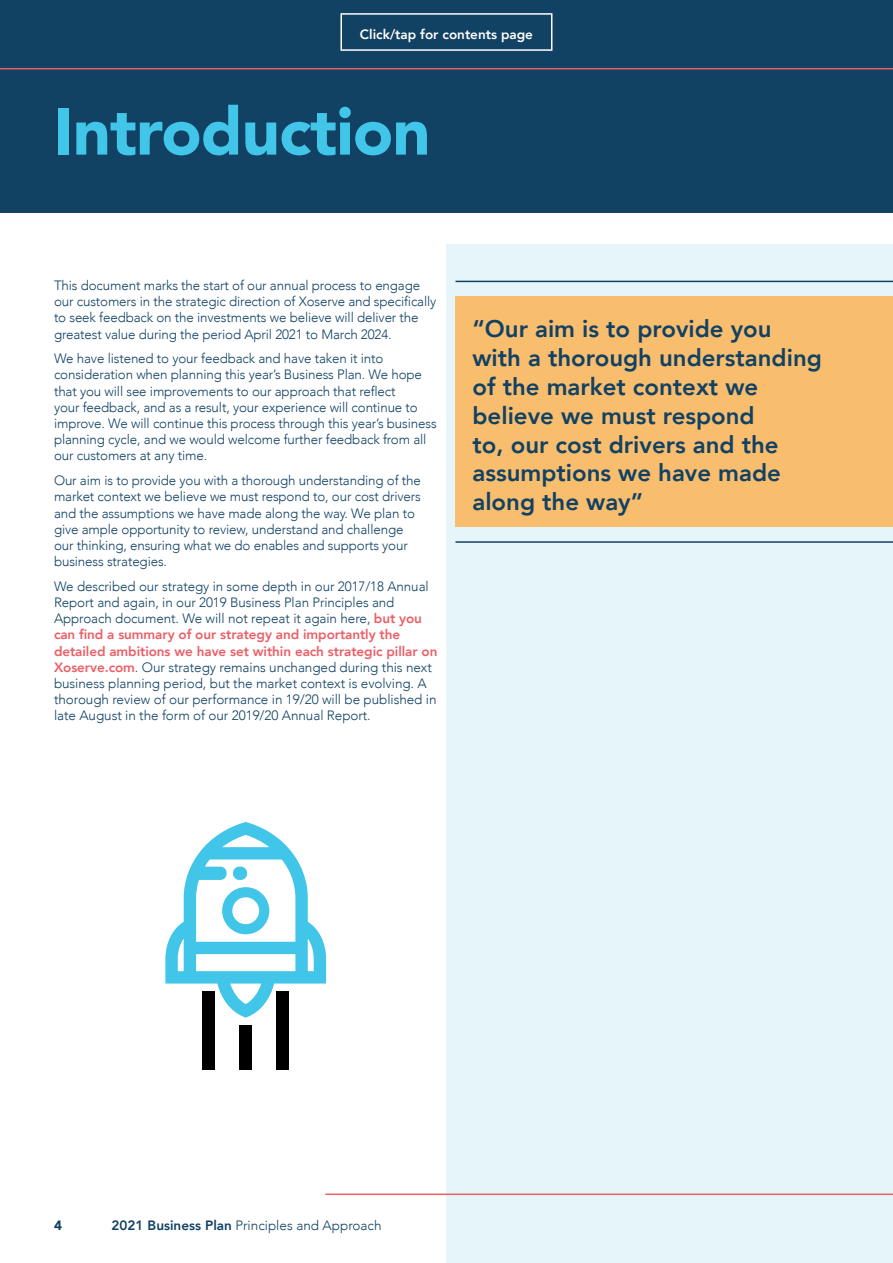
<style>
.page{position:relative;width:893px;height:1263px;background:#fff}
.page>*{position:absolute;margin:0;border:0;box-sizing:border-box;transform-origin:0 0}
.t1{font:900 66px "Avenir";letter-spacing:-.01em;color:#41c5e8}
.t2{font:800 24px/28.8px "Avenir";color:#114163}
.t3{font:300 13.5px/16.2px "Avenir";letter-spacing:-.01em;color:#114163}
.t4{font:800 13.5px "Avenir";color:#fff}
.t5{font:900 13.5px "Avenir";color:#114163}
.s1{font-weight:800;color:#eb5f67}
.s2{font-weight:800}
</style>
<div class="page">
<div style="left:0;top:0;width:893px;height:213px;background:#114163"></div>
<div style="left:446px;top:244px;width:447px;height:1019px;background:#e5f5f9"></div>
<hr style="left:0;top:68px;width:893px;height:1px;background:#eb5f67">
<hr style="left:325px;top:1193px;width:568px;height:2px;background:#eb5f67">
<svg style="left:165px;top:822px;width:161px;height:196px"></svg>
<div style="left:203px;top:991px;width:12px;height:79px;background:#000001"></div>
<div style="left:276px;top:991px;width:13px;height:79px;background:#000001"></div>
<div style="left:240px;top:1025px;width:12px;height:45px;background:#000001"></div>
<div style="left:455px;top:296px;width:438px;height:231px;background:#f9bd6e"></div>
<hr style="left:455px;top:281px;width:438px;height:1px;background:#114163">
<hr style="left:455px;top:541px;width:438px;height:2px;background:#114163">
<div style="left:340px;top:13px;width:212px;height:38px;border:2px solid #fff"></div>
<p class="t4" style="left:360px;top:24px;width:175px">Click/tap for contents page</p>
<h1 class="t1" style="left:54px;top:75px;width:378px">Introduction</h1>
<p class="t3" style="left:54px;top:277px;width:384px">This document marks the start of our annual process to engage our customers in the strategic direction of Xoserve and specifically to seek feedback on the investments we believe will deliver the greatest value during the period April 2021 to March 2024.</p>
<p class="t3" style="left:54px;top:350px;width:384px">We have listened to your feedback and have taken it into consideration when planning this year’s Business Plan. We hope that you will see improvements to our approach that reflect<br>your feedback, and as a result, your experience will continue to improve. We will continue this process through this year’s business planning cycle, and we would welcome further feedback from all our customers at any time.</p>
<p class="t3" style="left:54px;top:472px;width:368px">Our aim is to provide you with a thorough understanding of the market context we believe we must respond to, our cost drivers and the assumptions we have made along the way. We plan to give ample opportunity to review, understand and challenge our thinking, ensuring what we do enables and supports your business strategies.</p>
<p class="t3" style="left:54px;top:578px;width:385px">We described our strategy in some depth in our 2017/18 Annual Report and again, in our 2019 Business Plan Principles and Approach document. We will not repeat it again here, <span class="s1">but you can find a summary of our strategy and importantly the detailed ambitions we have set within each strategic pillar on Xoserve.com</span>. Our strategy remains unchanged during this next business planning period, but the market context is evolving. A thorough review of our performance in 19/20 will be published in late August in the form of our 2019/20 Annual Report.</p>
<h2 class="t2" style="left:472px;top:315px;width:351px">“Our aim is to provide you with a thorough understanding of the market context we believe we must respond<br>to, our cost drivers and the assumptions we have made along the way”</h2>
<p class="t5" style="left:54px;top:1214px;width:9px">4</p>
<p class="t3" style="left:112px;top:1217px;width:271px"><span class="s2">2021 Business Plan</span> Principles and Approach</p>
</div>
